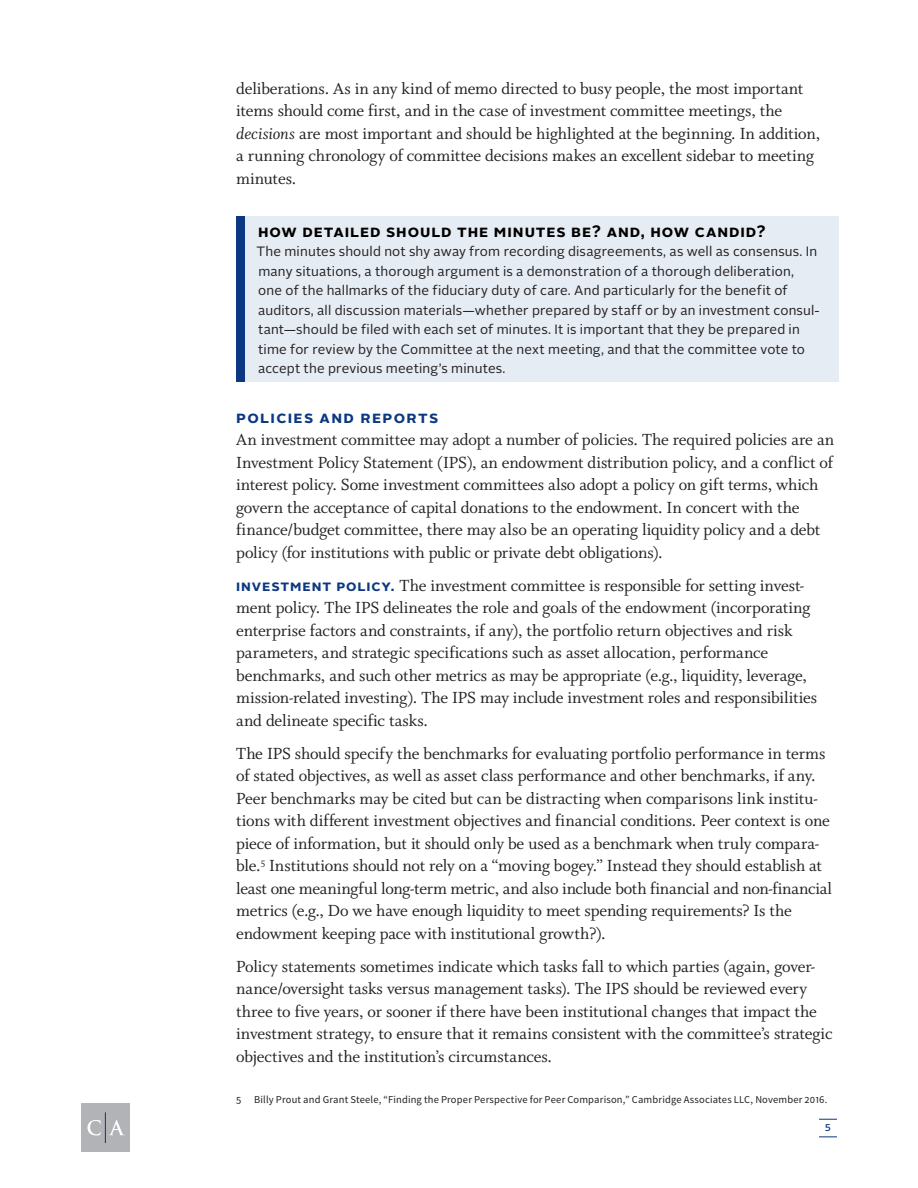
<style>
.page{position:relative;width:918px;height:1188px;background:#fff}
.page>*{position:absolute;margin:0;border:0;box-sizing:border-box;transform-origin:0 0}
.Body{font:18px/22.5px "Whitman";letter-spacing:-.01em;color:#231f20}
.Sidebar_title{font:700 16.5px "Alright Sans";color:#000}
.Header_2__Black__use{font:700 16.5px "Alright Sans";letter-spacing:.08em;color:#0b3881}
.Sidebar_text{font:13.5px/19.5px "Alright Sans";letter-spacing:.01em;color:#231f20}
.Footnotes{font:10.5px "Source Sans Pro";letter-spacing:.015em;color:#231f20}
.t1{font:500 9.75px "Alright Sans";color:#0b3881}
.s1{font-style:italic}
.s2{font-family:"Alright Sans";font-weight:700;font-size:15px;color:#0b3881}
</style>
<div class="page">
<div style="left:236px;top:216px;width:9px;height:166px;background:#0b3881"></div>
<div style="left:245px;top:216px;width:594px;height:166px;background:#e6ecf3"></div>
<div style="left:81px;top:1103px;width:49px;height:49px;background:#b2b3b7"></div>
<svg style="left:87px;top:1120px;width:14px;height:16px"></svg>
<svg style="left:109px;top:1120px;width:15px;height:15px"></svg>
<hr style="left:105px;top:1112px;width:1px;height:31px;background:#0b3881">
<svg style="left:819px;top:1119px;width:18px;height:1px"></svg>
<svg style="left:819px;top:1137px;width:18px;height:1px"></svg>
<p class="Body" style="left:236px;top:77px;width:585px">deliberations. As in any kind of memo directed to busy people, the most important items should come first, and in the case of investment committee meetings, the <span class="s1">decisions</span> are most important and should be highlighted at the beginning. In addition, a running chronology of committee decisions makes an excellent sidebar to meeting minutes.</p>
<p class="Sidebar_title" style="left:258px;top:219px;width:55px">HO W DETAILED</p>
<p class="Sidebar_title" style="left:386px;top:219px;width:12px">SHOULD</p>
<p class="Sidebar_title" style="left:457px;top:219px;width:11px">THE</p>
<p class="Sidebar_title" style="left:494px;top:219px;width:12px">MINUTES</p>
<p class="Sidebar_title" style="left:571px;top:219px;width:48px">BE? AND</p>
<p class="Sidebar_title" style="left:641px;top:219px;width:66px">, HO W CANDID</p>
<p class="Sidebar_title" style="left:757px;top:219px;width:11px">?</p>
<p class="Sidebar_text" style="left:257px;top:242px;width:565px">The minutes should not shy away from recording disagreements, as well as consensus. In many situations, a thorough argument is a demonstration of a thorough deliberation,<br>one of the hallmarks of the fiduciary duty of care. And particularly for the benefit of auditors, all discussion materials—whether prepared by staff or by an investment consul&shy;tant—should be filed with each set of minutes. It is important that they be prepared in time for review by the Committee at the next meeting, and that the committee vote to accept the previous meeting’s minutes.</p>
<p class="Header_2__Black__use" style="left:236px;top:406px;width:204px">Policies and Reports</p>
<p class="Body" style="left:236px;top:429px;width:600px">An investment committee may adopt a number of policies. The required policies are an Investment Policy Statement (IPS), an endowment distribution policy, and a conflict of interest policy. Some investment committees also adopt a policy on gift terms, which govern the acceptance of capital donations to the endowment. In concert with the finance/budget committee, there may also be an operating liquidity policy and a debt policy (for institutions with public or private debt obligations).</p>
<p class="Body" style="left:236px;top:575px;width:582px"><span class="s2">I nvestment Policy.</span> The investment committee is responsible for setting invest&shy;ment policy. The IPS delineates the role and goals of the endowment (incorporating enterprise factors and constraints, if any), the portfolio return objectives and risk parameters, and strategic specifications such as asset allocation, performance benchmarks, and such other metrics as may be appropriate (e.g., liquidity, leverage, mission-related investing). The IPS may include investment roles and responsibilities and delineate specific tasks.</p>
<p class="Body" style="left:236px;top:743px;width:598px">The IPS should specify the benchmarks for evaluating portfolio performance in terms of stated objectives, as well as asset class performance and other benchmarks, if any.<br>Peer benchmarks may be cited but can be distracting when comparisons link institu&shy;tions with different investment objectives and financial conditions. Peer context is one piece of information, but it should only be used as a benchmark when truly compara&shy;ble.<sup>5</sup> Institutions should not rely on a “moving bogey.” Instead they should establish at least one meaningful long-term metric, and also include both financial and non-financial metrics (e.g., Do we have enough liquidity to meet spending requirements? Is the endowment keeping pace with institutional growth?).</p>
<p class="Body" style="left:236px;top:956px;width:598px">Policy statements sometimes indicate which tasks fall to which parties (again, gover&shy;nance/oversight tasks versus management tasks). The IPS should be reviewed every three to five years, or sooner if there have been institutional changes that impact the investment strategy, to ensure that it remains consistent with the committee’s strategic objectives and the institution’s circumstances.</p>
<p class="Footnotes" style="left:236px;top:1093px;width:593px">5 Billy Prout and Grant Steele, “Finding the Proper Perspective for Peer Comparison,” Cambridge Associates LLC, November 2016.</p>
<p class="t1" style="left:825px;top:1121px;width:8px">5</p>
</div>
